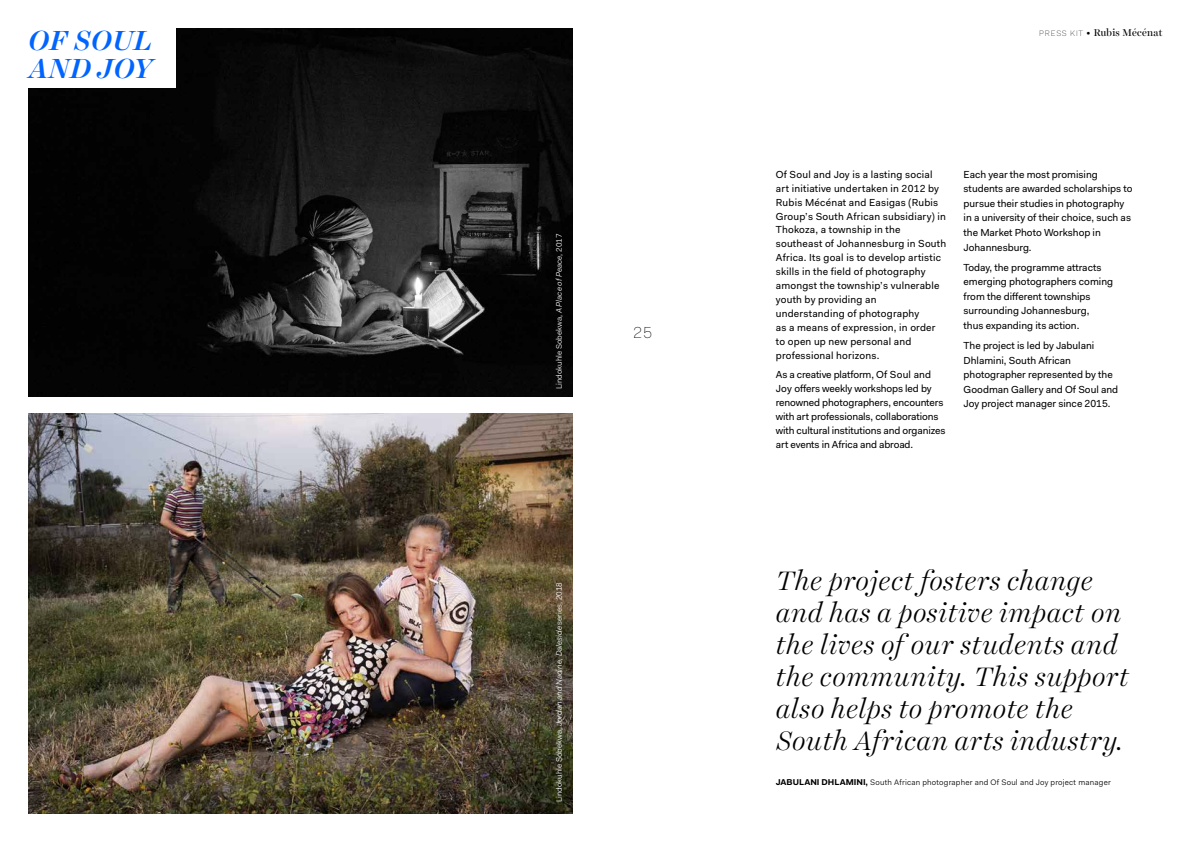
<style>
.page{position:relative;width:1191px;height:842px;background:#fff}
.page>*{position:absolute;margin:0;border:0;box-sizing:border-box;transform-origin:0 0}
.t1{font:italic 500 28px/28px "Harriet Display";letter-spacing:.025em;color:#0064ff}
.t2{font:italic 300 27px/32px "Harriet Display";letter-spacing:.025em;color:#000}
.t3{font:100 16px "Fakt Pro";color:#000}
.t4{font:10.2px/14.6px "Fakt Pro";color:#000}
.t5{font:10.2px/13.9px "Fakt Pro";letter-spacing:.02em;color:#000}
.t6{font:10px "Harriet Display";letter-spacing:.02em;color:#000}
.t7{font:8px "Fakt Pro Blond";color:#fff}
.t8{font:8px "Fakt Pro Blond";letter-spacing:.025em;color:#000}
.s1{font-style:italic}
.s2{font-family:"Fakt Pro";font-weight:100;font-size:8px}
.s3{font-family:"Fakt Pro";font-size:8px}
.s4{font-family:"Fakt Pro";font-weight:700;font-size:8.5px}
</style>
<div class="page">
<img style="left:28px;top:28px;width:545px;height:369px">
<img style="left:28px;top:414px;width:545px;height:400px">
<div style="left:28px;top:28px;width:148px;height:60px;background:#fff"></div>
<h1 class="t1" style="left:28px;top:26px;width:125px">OF SOUL<br>AND JOY</h1>
<p class="t7" style="left:553px;top:389px;width:157px;rotate:-90deg">Lindokuhle Sobekwa, <span class="s1">A Place of Peace</span>, 2017</p>
<h3 class="t3" style="left:633px;top:322px;width:20px">25</h3>
<p class="t7" style="left:553px;top:802px;width:222px;rotate:-90deg">Lindokuhle Sobekwa, <span class="s1">Jordan and Nadine, Daleside</span> series, 2018</p>
<p class="t6" style="left:1039px;top:26px;width:125px"><span class="s2">PRESS KIT</span> <span class="s3">•</span> Rubis Mécénat</p>
<p class="t5" style="left:776px;top:167px;width:172px">Of Soul and Joy is a lasting social art initiative undertaken in 2012 by<br>Rubis Mécénat and Easigas (Rubis<br>Group’s South African subsidiary) in<br>Thokoza, a township in the southeast of Johannesburg in South<br>Africa. Its goal is to develop artistic skills in the field of photography amongst the township’s vulnerable youth by providing an understanding of photography<br>as a means of expression, in order to open up new personal and professional horizons.</p>
<p class="t4" style="left:776px;top:368px;width:171px;line-height:13.9px">As a creative platform, Of Soul and Joy offers weekly workshops led by renowned photographers, encounters with art professionals, collaborations with cultural institutions and organizes art events in Africa and abroad.</p>
<p class="t4" style="left:963px;top:167px;width:170px">Each year the most promising students are awarded scholarships to pursue their studies in photography in a university of their choice, such as the Market Photo Workshop in<br>Johannesburg.</p>
<p class="t4" style="left:963px;top:260px;width:151px">Today, the programme attracts emerging photographers coming from the different townships surrounding Johannesburg,<br>thus expanding its action.</p>
<p class="t4" style="left:963px;top:338px;width:156px">The project is led by Jabulani<br>Dhlamini, South African photographer represented by the<br>Goodman Gallery and Of Soul and<br>Joy project manager since 2015.</p>
<h2 class="t2" style="left:776px;top:564px;width:355px">The project fosters change and has a positive impact on the lives of our students and the community. This support also helps to promote the<br>South African arts industry.</h2>
<p class="t8" style="left:776px;top:777px;width:336px"><span class="s4">JABULANI DHLAMINI,</span> South African photographer and Of Soul and Joy project manager</p>
</div>
